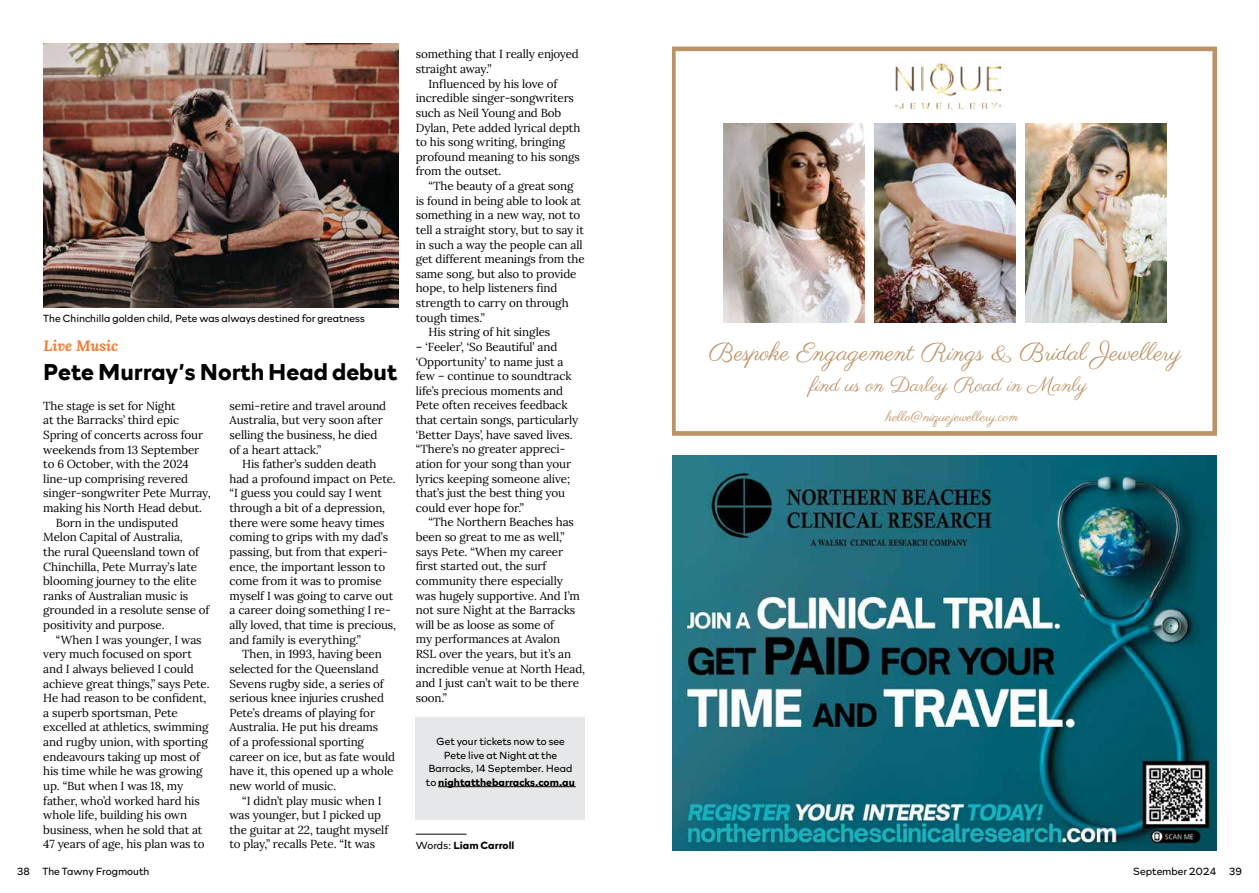
<style>
.page{position:relative;width:1259px;height:893px;background:#fff}
.page>*{position:absolute;margin:0;border:0;box-sizing:border-box;transform-origin:0 0}
.t1{font:25.35px "Parisienne";color:#bc9367}
.t2{font:700 23.1px "Rockford Sans";color:#000}
.t3{font:20.7px "Parisienne";color:#bc9367}
.t4{font:italic 700 15px "Lora";color:#f17b32}
.t5{font:14.55px "Parisienne";color:#bc9367}
.t6{font:11.7px/14.5px "Lora";letter-spacing:-.01em;color:#000}
.t7{font:300 10.5px/13.5px "Rockford Sans";color:#000;text-align:center}
.t8{font:700 10.5px "Rockford Sans";color:#000}
.s1{font-weight:700}
.s2{font-weight:300}
</style>
<div class="page">
<img style="left:43px;top:44px;width:356px;height:263px">
<hr style="left:416px;top:834px;width:50px;height:1px;background:#000">
<div style="left:416px;top:717px;width:169px;height:102px;background:#e6e7e8"></div>
<hr style="left:438px;top:786px;width:138px;height:1px;background:#000">
<img style="left:672px;top:456px;width:544px;height:395px">
<img style="left:723px;top:124px;width:142px;height:199px">
<img style="left:874px;top:124px;width:141px;height:199px">
<img style="left:1025px;top:124px;width:142px;height:199px">
<img style="left:888px;top:46px;width:121px;height:97px">
<hr style="left:672px;top:47px;width:544px;height:4px;background:#bc9367">
<div style="left:672px;top:431px;width:544px;height:5px;background:#bc9367"></div>
<hr style="left:672px;top:49px;width:3px;height:384px;background:#bc9367">
<svg style="left:1212px;top:51px;width:4px;height:380px;background:#c29d76"></svg>
<p class="t7" style="left:43px;top:311px;width:323px">The Chinchilla golden child, Pete was always destined for greatness</p>
<p class="t4" style="left:43px;top:335px;width:76px">Live Music</p>
<h2 class="t2" style="left:43px;top:355px;width:355px">Pete Murray’s North Head debut</h2>
<p class="t6" style="left:43px;top:397px;width:134px">The stage is set for Night</p>
<p class="t6" style="left:43px;top:412px;width:137px">at the Barracks’ third epic</p>
<p class="t6" style="left:43px;top:427px;width:161px">Spring of concerts across four</p>
<p class="t6" style="left:43px;top:441px;width:157px">weekends from 13 September</p>
<p class="t6" style="left:43px;top:456px;width:147px">to 6 October, with the 2024</p>
<p class="t6" style="left:43px;top:471px;width:146px">line-up comprising revered</p>
<p class="t6" style="left:43px;top:485px;width:169px">singer-songwriter Pete Murray,</p>
<p class="t6" style="left:43px;top:500px;width:160px">making his North Head debut.</p>
<p class="t6" style="left:56px;top:514px;width:124px">Born in the undisputed</p>
<p class="t6" style="left:43px;top:529px;width:141px">Melon Capital of Australia,</p>
<p class="t6" style="left:43px;top:544px;width:157px">the rural Queensland town of</p>
<p class="t6" style="left:43px;top:558px;width:155px">Chinchilla, Pete Murray’s late</p>
<p class="t6" style="left:43px;top:573px;width:155px">blooming journey to the elite</p>
<p class="t6" style="left:43px;top:588px;width:146px">ranks of Australian music is</p>
<p class="t6" style="left:43px;top:602px;width:168px">grounded in a resolute sense of</p>
<p class="t6" style="left:43px;top:617px;width:123px">positivity and purpose.</p>
<p class="t6" style="left:56px;top:631px;width:147px">“When I was younger, I was</p>
<p class="t6" style="left:43px;top:646px;width:150px">very much focused on sport</p>
<p class="t6" style="left:43px;top:661px;width:152px">and I always believed I could</p>
<p class="t6" style="left:43px;top:675px;width:168px">achieve great things,” says Pete.</p>
<p class="t6" style="left:43px;top:690px;width:165px">He had reason to be confident,</p>
<p class="t6" style="left:43px;top:705px;width:136px">a superb sportsman, Pete</p>
<p class="t6" style="left:43px;top:719px;width:167px">excelled at athletics, swimming</p>
<p class="t6" style="left:43px;top:734px;width:166px">and rugby union, with sporting</p>
<p class="t6" style="left:43px;top:748px;width:158px">endeavours taking up most of</p>
<p class="t6" style="left:43px;top:763px;width:161px">his time while he was growing</p>
<p class="t6" style="left:43px;top:778px;width:141px">up. “But when I was 18, my</p>
<p class="t6" style="left:43px;top:792px;width:158px">father, who’d worked hard his</p>
<p class="t6" style="left:43px;top:807px;width:145px">whole life, building his own</p>
<p class="t6" style="left:43px;top:822px;width:161px">business, when he sold that at</p>
<p class="t6" style="left:43px;top:836px;width:163px">47 years of age, his plan was to</p>
<p class="t6" style="left:229px;top:397px;width:158px">semi-retire and travel around<br>Australia, but very soon after selling the business, he died of a heart attack.”</p>
<p class="t6" style="left:229px;top:456px;width:168px;text-indent:13px">His father’s sudden death had a profound impact on Pete. “I guess you could say I went through a bit of a depression, there were some heavy times coming to grips with my dad’s passing, but from that experi&shy;ence, the important lesson to come from it was to promise myself I was going to carve out a career doing something I re&shy;ally loved, that time is precious, and family is everything.”</p>
<p class="t6" style="left:229px;top:646px;width:167px;text-indent:13px">Then, in 1993, having been selected for the Queensland<br>Sevens rugby side, a series of serious knee injuries crushed<br>Pete’s dreams of playing for<br>Australia. He put his dreams<br>of a professional sporting career on ice, but as fate would have it, this opened up a whole new world of music.</p>
<p class="t6" style="left:229px;top:792px;width:160px;text-indent:13px">“I didn’t play music when I was younger, but I picked up the guitar at 22, taught myself to play,” recalls Pete. “It was</p>
<p class="t6" style="left:416px;top:46px;width:165px">something that I really enjoyed</p>
<p class="t6" style="left:416px;top:61px;width:77px">straight away.”</p>
<p class="t6" style="left:428px;top:75px;width:130px">Influenced by his love of</p>
<p class="t6" style="left:416px;top:90px;width:160px">incredible singer-songwriters</p>
<p class="t6" style="left:416px;top:105px;width:147px">such as Neil Young and Bob</p>
<p class="t6" style="left:416px;top:119px;width:166px">Dylan, Pete added lyrical depth</p>
<p class="t6" style="left:416px;top:134px;width:151px">to his song writing, bringing</p>
<p class="t6" style="left:416px;top:149px;width:165px">profound meaning to his songs</p>
<p class="t6" style="left:416px;top:163px;width:87px">from the outset.</p>
<p class="t6" style="left:428px;top:178px;width:147px">“The beauty of a great song</p>
<p class="t6" style="left:416px;top:192px;width:167px">is found in being able to look at</p>
<p class="t6" style="left:416px;top:207px;width:166px">something in a new way, not to</p>
<p class="t6" style="left:416px;top:222px;width:170px">tell a straight story, but to say it</p>
<p class="t6" style="left:416px;top:236px;width:168px">in such a way the people can all</p>
<p class="t6" style="left:416px;top:251px;width:170px">get different meanings from the</p>
<p class="t6" style="left:416px;top:266px;width:162px">same song, but also to provide</p>
<p class="t6" style="left:416px;top:280px;width:143px">hope, to help listeners find</p>
<p class="t6" style="left:416px;top:295px;width:154px">strength to carry on through</p>
<p class="t6" style="left:416px;top:309px;width:71px">tough times.”</p>
<p class="t6" style="left:428px;top:324px;width:123px">His string of hit singles</p>
<p class="t6" style="left:416px;top:339px;width:164px">– ‘Feeler’, ‘So Beautiful’ and ‘Opportunity’ to name just a few – continue to soundtrack life’s precious moments and<br>Pete often receives feedback that certain songs, particularly ‘Better Days’, have saved lives. “There’s no greater appreci&shy;ation for your song than your lyrics keeping someone alive; that’s just the best thing you could ever hope for.”</p>
<p class="t6" style="left:416px;top:514px;width:171px;text-indent:13px">“The Northern Beaches has been so great to me as well,” says Pete. “When my career first started out, the surf community there especially was hugely supportive. And I’m not sure Night at the Barracks will be as loose as some of<br>my performances at Avalon<br>RSL over the years, but it’s an incredible venue at North Head, and I just can’t wait to be there soon.”</p>
<p class="t7" style="left:426px;top:734px;width:150px">Get your tickets now to see<br>Pete live at Night at the<br>Barracks, 14 September. Head to <span class="s1">nightatthebarracks.com.au</span></p>
<p class="t8" style="left:416px;top:838px;width:100px"><span class="s2">Words:</span> Liam Carroll</p>
<h1 class="t1" style="left:709px;top:337px;width:474px">Bespoke Engagement Rings &amp; Bridal Jewellery</h1>
<h3 class="t3" style="left:810px;top:372px;width:278px">find us on Darley Road in Manly</h3>
<p class="t5" style="left:886px;top:408px;width:133px">hello@niquejewellery.com</p>
<p class="t7" style="left:17px;top:864px;width:134px">38 The Tawny Frogmouth</p>
<p class="t7" style="left:1133px;top:864px;width:110px">September 2024 39</p>
</div>
